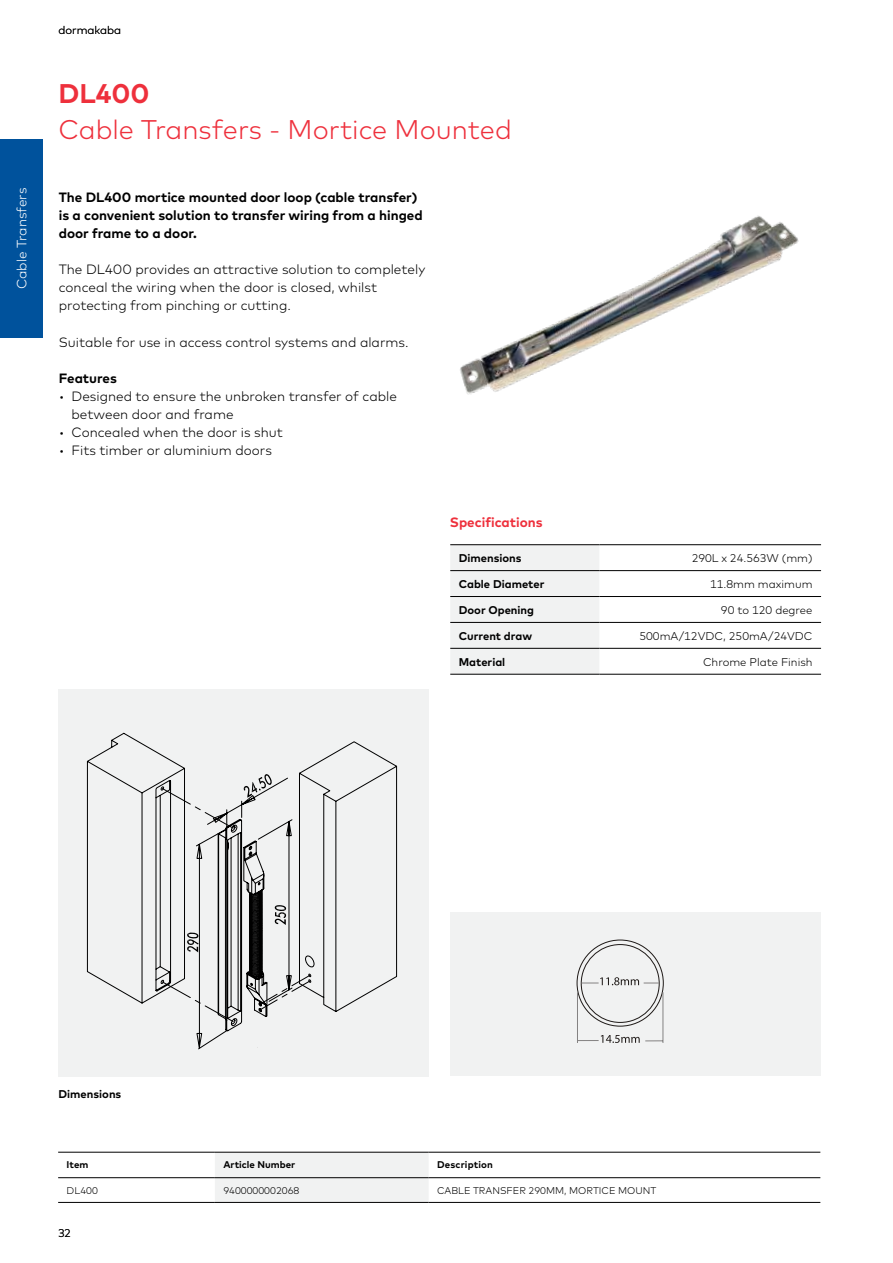
<style>
.page{position:relative;width:893px;height:1263px;background:#fff}
.page>*{position:absolute;margin:0;border:0;box-sizing:border-box;transform-origin:0 0}
.t1{font:300 27px "Mark Pro";color:#ee303c}
.t2{font:700 27px "Mark Pro";color:#ee303c}
.t3{font:300 13.5px/18px "Mark Pro";color:#000}
.t4{font:700 13.5px/18px "Mark Pro";color:#000}
.t5{font:300 13.5px "Mark Pro";color:#fff}
.t6{font:700 13.5px "Mark Pro";color:#ee303c}
.t7{font:300 11.25px "Mark Pro";color:#000}
.t8{font:700 11.25px "Mark Pro";color:#000}
.t9{font:300 9.75px "Mark Pro";color:#000}
.t10{font:700 9.75px "Mark Pro";color:#000}
</style>
<div class="page">
<div style="left:0;top:140px;width:43px;height:198px;background:#00529c"></div>
<div style="left:450px;top:913px;width:370px;height:163px;background:#f1f2f2"></div>
<img style="left:460px;top:215px;width:339px;height:180px">
<svg style="left:576px;top:939px;width:88px;height:88px"></svg>
<svg style="left:578px;top:1035px;width:85px;height:8px"></svg>
<hr style="left:577px;top:992px;width:1px;height:51px;background:#848282">
<hr style="left:663px;top:992px;width:1px;height:51px;background:#848282">
<div style="left:59px;top:689px;width:370px;height:387px;background:#f1f2f2"></div>
<div style="left:450px;top:545px;width:149px;height:129px;background:#f1f2f2"></div>
<hr style="left:450px;top:544px;width:149px;height:1px;background:#000">
<hr style="left:599px;top:544px;width:222px;height:1px;background:#000">
<hr style="left:450px;top:570px;width:149px;height:1px;background:#000">
<hr style="left:450px;top:596px;width:149px;height:1px;background:#000">
<hr style="left:450px;top:622px;width:149px;height:1px;background:#000">
<hr style="left:599px;top:622px;width:222px;height:1px;background:#000">
<hr style="left:450px;top:648px;width:149px;height:1px;background:#000">
<hr style="left:599px;top:648px;width:222px;height:1px;background:#000">
<hr style="left:450px;top:674px;width:149px;height:1px;background:#000">
<hr style="left:599px;top:674px;width:222px;height:1px;background:#000">
<hr style="left:599px;top:570px;width:222px;height:1px;background:#000">
<hr style="left:599px;top:596px;width:222px;height:1px;background:#000">
<svg style="left:87px;top:732px;width:310px;height:280px"></svg>
<svg style="left:162px;top:774px;width:148px;height:275px"></svg>
<div style="left:215px;top:1153px;width:214px;height:49px;background:#f1f2f2"></div>
<hr style="left:58px;top:1152px;width:157px;height:1px;background:#000">
<hr style="left:215px;top:1152px;width:214px;height:1px;background:#000">
<hr style="left:429px;top:1152px;width:391px;height:1px;background:#000">
<hr style="left:58px;top:1177px;width:157px;height:1px;background:#000">
<hr style="left:215px;top:1177px;width:214px;height:1px;background:#000">
<hr style="left:429px;top:1177px;width:391px;height:1px;background:#000">
<hr style="left:58px;top:1202px;width:157px;height:1px;background:#000">
<hr style="left:215px;top:1202px;width:214px;height:1px;background:#000">
<hr style="left:429px;top:1202px;width:391px;height:1px;background:#000">
<p class="t5" style="left:16px;top:289px;width:103px;rotate:-90deg">Cable Transfers</p>
<p class="t7" style="left:58px;top:25px;width:64px">dormakaba</p>
<h1 class="t2" style="left:58px;top:83px;width:93px">DL400</h1>
<h1 class="t1" style="left:58px;top:119px;width:455px">Cable Transfers - Mortice Mounted</h1>
<p class="t4" style="left:59px;top:190px;width:365px">The DL400 mortice mounted door loop (cable transfer) is a convenient solution to transfer wiring from a hinged door frame to a door.</p>
<p class="t3" style="left:59px;top:262px;width:368px">The DL400 provides an attractive solution to completely conceal the wiring when the door is closed, whilst protecting from pinching or cutting.</p>
<p class="t3" style="left:59px;top:334px;width:351px">Suitable for use in access control systems and alarms.</p>
<p class="t4" style="left:59px;top:370px;width:60px">Features</p>
<p class="t3" style="left:71px;top:388px;width:327px;text-indent:-13px">• Designed to ensure the unbroken transfer of cable between door and frame</p>
<p class="t3" style="left:59px;top:424px;width:226px">• Concealed when the door is shut</p>
<p class="t3" style="left:59px;top:442px;width:215px">• Fits timber or aluminium doors</p>
<p class="t6" style="left:450px;top:516px;width:94px">Specifications</p>
<p class="t8" style="left:459px;top:553px;width:64px">Dimensions</p>
<p class="t7" style="left:692px;top:553px;width:122px">290L x 24.563W (mm)</p>
<p class="t8" style="left:459px;top:579px;width:87px">Cable Diameter</p>
<p class="t7" style="left:710px;top:579px;width:104px">11.8mm maximum</p>
<p class="t8" style="left:459px;top:605px;width:77px">Door Opening</p>
<p class="t7" style="left:721px;top:605px;width:93px">90 to 120 degree</p>
<p class="t8" style="left:459px;top:631px;width:75px">Current draw</p>
<p class="t7" style="left:639px;top:631px;width:175px">500mA/12VDC, 250mA/24VDC</p>
<p class="t8" style="left:459px;top:657px;width:48px">Material</p>
<p class="t7" style="left:703px;top:657px;width:111px">Chrome Plate Finish</p>
<p class="t8" style="left:59px;top:1089px;width:64px">Dimensions</p>
<p class="t10" style="left:67px;top:1160px;width:23px">Item</p>
<p class="t10" style="left:223px;top:1160px;width:73px">Article Number</p>
<p class="t10" style="left:437px;top:1160px;width:57px">Description</p>
<p class="t9" style="left:67px;top:1186px;width:33px">DL400</p>
<p class="t9" style="left:223px;top:1186px;width:78px">9400000002068</p>
<p class="t9" style="left:437px;top:1186px;width:221px">CABLE TRANSFER 290MM, MORTICE MOUNT</p>
<p class="t7" style="left:58px;top:1228px;width:14px">32</p>
</div>
